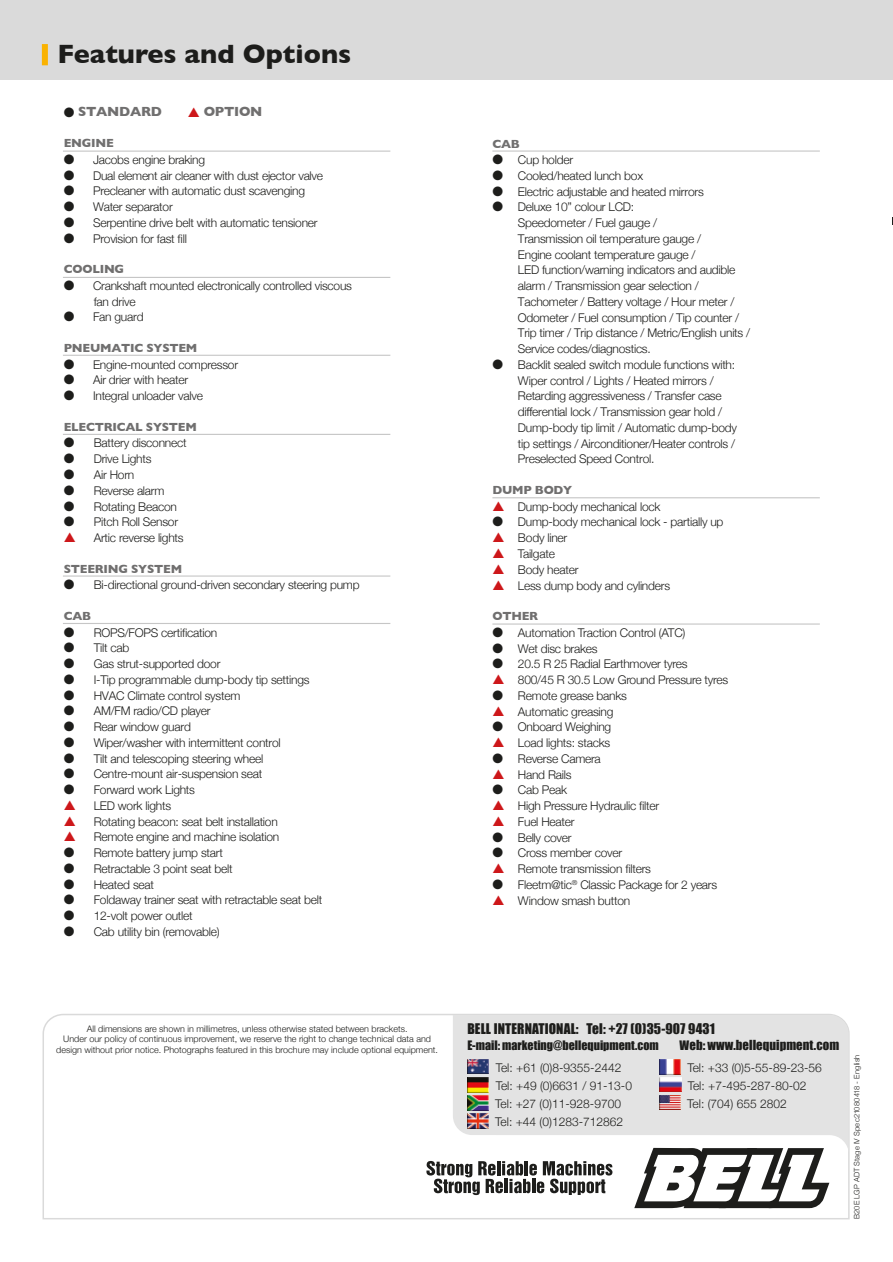
<style>
.page{position:relative;width:893px;height:1262px;background:#fff}
.page>*{position:absolute;margin:0;border:0;box-sizing:border-box;transform-origin:0 0}
.t1{font:700 27px "Gill Sans";color:#1d1d1b}
.t2{font:13.5px "Impact";letter-spacing:.01em;color:#1d1d1b}
.t3{font:700 13.5px "Gill Sans";letter-spacing:-.02em;color:#706f6f}
.t4{font:12.75px "Impact";letter-spacing:.005em;color:#1d1d1b}
.t5{font:300 12px/15.8px "Helvetica Neue";letter-spacing:-.02em;color:#1d1d1b}
.t6{font:300 12px "Helvetica Neue";color:#1d1d1b}
.t7{font:700 12px "Gill Sans";letter-spacing:-.02em;color:#706f6f}
.t8{font:12px "Impact";color:#1d1d1b}
.t9{font:300 9px/10.6px "Helvetica Neue";color:#1d1d1b;text-align:center}
.t10{font:300 7.5px "Helvetica Neue";letter-spacing:.025em;color:#1d1d1b}
.s1{color:#1d1d1b}
.s2{color:#cd171a}
.s3{font-size:12px}
</style>
<div class="page">
<div style="left:0;top:0;width:893px;height:80px;background:#dadada"></div>
<svg style="left:42px;top:1014px;width:808px;height:206px"></svg>
<svg style="left:453px;top:1015px;width:396px;height:139px;background:#e6e5e5"></svg>
<svg style="left:426px;top:1160px;width:186px;height:35px"></svg>
<img style="left:467px;top:1059px;width:22px;height:14px">
<img style="left:659px;top:1059px;width:22px;height:15px">
<img style="left:467px;top:1077px;width:22px;height:15px">
<img style="left:659px;top:1077px;width:22px;height:14px">
<img style="left:467px;top:1095px;width:22px;height:15px">
<img style="left:659px;top:1095px;width:22px;height:14px">
<img style="left:467px;top:1113px;width:22px;height:15px">
<div style="left:42px;top:44px;width:6px;height:21px;background:#fab200"></div>
<hr style="left:63px;top:151px;width:327px;height:1px;background:#c6c6c6">
<hr style="left:492px;top:150px;width:328px;height:2px;background:#c6c6c6">
<hr style="left:492px;top:497px;width:328px;height:1px;background:#c6c6c6">
<hr style="left:492px;top:623px;width:328px;height:1px;background:#c6c6c6">
<hr style="left:63px;top:277px;width:327px;height:1px;background:#c6c6c6">
<hr style="left:63px;top:434px;width:327px;height:1px;background:#c6c6c6">
<hr style="left:63px;top:575px;width:327px;height:1px;background:#c6c6c6">
<hr style="left:63px;top:623px;width:327px;height:1px;background:#c6c6c6">
<hr style="left:63px;top:355px;width:327px;height:1px;background:#c6c6c6">
<svg style="left:634px;top:1147px;width:195px;height:61px"></svg>
<h1 class="t1" style="left:57px;top:32px;width:295px">Features and Options</h1>
<p class="t3" style="left:64px;top:101px;width:100px"><span class="s1">●</span> STANDARD</p>
<p class="t3" style="left:188px;top:101px;width:76px"><span class="s2">▲</span> OPTION</p>
<p class="t7" style="left:64px;top:134px;width:52px">ENGINE</p>
<p class="t5" style="left:64px;top:151px;width:143px">● Jacobs engine braking</p>
<p class="t5" style="left:64px;top:167px;width:261px">● Dual element air cleaner with dust ejector valve</p>
<p class="t5" style="left:64px;top:182px;width:243px">● Precleaner with automatic dust scavenging</p>
<p class="t5" style="left:64px;top:198px;width:111px">● Water separator</p>
<p class="t5" style="left:64px;top:214px;width:255px">● Serpentine drive belt with automatic tensioner</p>
<p class="t5" style="left:64px;top:230px;width:125px">● Provision for fast fill</p>
<p class="t7" style="left:64px;top:260px;width:62px">COOLING</p>
<p class="t5" style="left:94px;top:277px;width:260px;text-indent:-30px">● Crankshaft mounted electronically controlled viscous fan drive</p>
<p class="t5" style="left:64px;top:308px;width:81px">● Fan guard</p>
<p class="t7" style="left:64px;top:339px;width:135px">PNEUMATIC SYSTEM</p>
<p class="t5" style="left:64px;top:356px;width:176px">● Engine-mounted compressor</p>
<p class="t5" style="left:64px;top:371px;width:126px">● Air drier with heater</p>
<p class="t5" style="left:64px;top:387px;width:141px">● Integral unloader valve</p>
<p class="t7" style="left:64px;top:417px;width:135px">ELECTRICAL SYSTEM</p>
<p class="t5" style="left:64px;top:434px;width:124px">● Battery disconnect</p>
<p class="t5" style="left:64px;top:450px;width:89px">● Drive Lights</p>
<p class="t5" style="left:64px;top:466px;width:72px">● Air Horn</p>
<p class="t5" style="left:64px;top:482px;width:102px">● Reverse alarm</p>
<p class="t5" style="left:64px;top:497px;width:115px">● Rotating Beacon</p>
<p class="t5" style="left:64px;top:513px;width:116px">● Pitch Roll Sensor</p>
<p class="t5" style="left:64px;top:529px;width:121px"><span class="s2">▲</span> Artic reverse lights</p>
<p class="t7" style="left:64px;top:559px;width:120px">STEERING SYSTEM</p>
<p class="t5" style="left:64px;top:576px;width:297px">● Bi-directional ground-driven secondary steering pump</p>
<p class="t7" style="left:64px;top:606px;width:29px">CAB</p>
<p class="t5" style="left:64px;top:623px;width:155px">● ROPS/FOPS certification</p>
<p class="t5" style="left:64px;top:639px;width:67px">● Tilt cab</p>
<p class="t5" style="left:64px;top:655px;width:158px">● Gas strut-supported door</p>
<p class="t5" style="left:64px;top:671px;width:247px">● I-Tip programmable dump-body tip settings</p>
<p class="t5" style="left:64px;top:686px;width:178px">● HVAC Climate control system</p>
<p class="t5" style="left:64px;top:702px;width:148px">● AM/FM radio/CD player</p>
<p class="t5" style="left:64px;top:718px;width:129px">● Rear window guard</p>
<p class="t5" style="left:64px;top:734px;width:218px">● Wiper/washer with intermittent control</p>
<p class="t5" style="left:64px;top:749px;width:201px">● Tilt and telescoping steering wheel</p>
<p class="t5" style="left:64px;top:765px;width:200px">● Centre-mount air-suspension seat</p>
<p class="t5" style="left:64px;top:781px;width:133px">● Forward work Lights</p>
<p class="t5" style="left:64px;top:797px;width:109px"><span class="s2">▲</span> LED work lights</p>
<p class="t5" style="left:64px;top:812px;width:216px"><span class="s2">▲</span> Rotating beacon: seat belt installation</p>
<p class="t5" style="left:64px;top:828px;width:217px"><span class="s2">▲</span> Remote engine and machine isolation</p>
<p class="t5" style="left:64px;top:844px;width:161px">● Remote battery jump start</p>
<p class="t5" style="left:64px;top:860px;width:170px">● Retractable 3 point seat belt</p>
<p class="t5" style="left:64px;top:875px;width:92px">● Heated seat</p>
<p class="t5" style="left:64px;top:891px;width:260px">● Foldaway trainer seat with retractable seat belt</p>
<p class="t5" style="left:64px;top:907px;width:131px">● 12-volt power outlet</p>
<p class="t5" style="left:64px;top:923px;width:158px">● Cab utility bin (removable)</p>
<p class="t7" style="left:492px;top:134px;width:29px">CAB</p>
<p class="t5" style="left:492px;top:151px;width:82px">● Cup holder</p>
<p class="t5" style="left:492px;top:167px;width:152px">● Cooled/heated lunch box</p>
<p class="t5" style="left:492px;top:183px;width:213px">● Electric adjustable and heated mirrors</p>
<p class="t5" style="left:518px;top:198px;width:234px;text-indent:-26px">● Deluxe 10” colour LCD:<br>Speedometer / Fuel gauge /<br>Transmission oil temperature gauge /<br>Engine coolant temperature gauge /<br>LED function/warning indicators and audible alarm / Transmission gear selection / Tachometer / Battery voltage / Hour meter / Odometer / Fuel consumption / Tip counter / Trip timer / Trip distance / Metric/English units / Service codes/diagnostics.</p>
<p class="t5" style="left:518px;top:356px;width:221px;text-indent:-25px">● Backlit sealed switch module functions with:<br>Wiper control / Lights / Heated mirrors / Retarding aggressiveness / Transfer case differential lock / Transmission gear hold / Dump-body tip limit / Automatic dump-body tip settings / Airconditioner/Heater controls / Preselected Speed Control.</p>
<p class="t7" style="left:492px;top:480px;width:81px">DUMP BODY</p>
<p class="t5" style="left:492px;top:498px;width:169px"><span class="s2">▲</span> Dump-body mechanical lock</p>
<p class="t5" style="left:492px;top:513px;width:233px">● Dump-body mechanical lock - partially up</p>
<p class="t5" style="left:492px;top:529px;width:76px"><span class="s2">▲</span> Body liner</p>
<p class="t5" style="left:492px;top:545px;width:64px"><span class="s2">▲</span> Tailgate</p>
<p class="t5" style="left:492px;top:561px;width:88px"><span class="s2">▲</span> Body heater</p>
<p class="t5" style="left:492px;top:576px;width:179px"><span class="s2">▲</span> Less dump body and cylinders</p>
<p class="t7" style="left:492px;top:606px;width:47px">OTHER</p>
<p class="t5" style="left:492px;top:624px;width:195px">● Automation Traction Control (ATC)</p>
<p class="t5" style="left:492px;top:639px;width:107px">● Wet disc brakes</p>
<p class="t5" style="left:492px;top:655px;width:197px">● 20.5 R 25 Radial Earthmover tyres</p>
<p class="t5" style="left:492px;top:671px;width:237px"><span class="s2">▲</span> 800/45 R 30.5 Low Ground Pressure tyres</p>
<p class="t5" style="left:492px;top:687px;width:136px">● Remote grease banks</p>
<p class="t5" style="left:492px;top:702px;width:123px"><span class="s2">▲</span> Automatic greasing</p>
<p class="t5" style="left:492px;top:718px;width:120px">● Onboard Weighing</p>
<p class="t5" style="left:492px;top:734px;width:119px"><span class="s2">▲</span> Load lights: stacks</p>
<p class="t5" style="left:492px;top:750px;width:110px">● Reverse Camera</p>
<p class="t5" style="left:492px;top:765px;width:81px"><span class="s2">▲</span> Hand Rails</p>
<p class="t5" style="left:492px;top:781px;width:76px">● Cab Peak</p>
<p class="t5" style="left:492px;top:797px;width:168px"><span class="s2">▲</span> High Pressure Hydraulic filter</p>
<p class="t5" style="left:492px;top:813px;width:84px"><span class="s2">▲</span> Fuel Heater</p>
<p class="t5" style="left:492px;top:828px;width:81px">● Belly cover</p>
<p class="t5" style="left:492px;top:844px;width:131px">● Cross member cover</p>
<p class="t5" style="left:492px;top:860px;width:160px"><span class="s2">▲</span> Remote transmission filters</p>
<p class="t5" style="left:492px;top:876px;width:226px">● Fleetm@tic<sup>®</sup> Classic Package for 2 years</p>
<p class="t5" style="left:492px;top:891px;width:139px"><span class="s2">▲</span> Window smash button</p>
<p class="t9" style="left:56px;top:1022px;width:383px">All dimensions are shown in millimetres, unless otherwise stated between brackets.<br>Under our policy of continuous improvement, we reserve the right to change technical data and design without prior notice. Photographs featured in this brochure may include optional equipment.</p>
<p class="t2" style="left:467px;top:1018px;width:249px">BELL INTERNATIONAL: Tel: +27 (0)35-907 9431</p>
<p class="t8" style="left:467px;top:1035px;width:193px">E-mail: marketing@bellequipment.com</p>
<p class="t4" style="left:680px;top:1034px;width:161px"><span class="s3">W</span>eb: www.bellequipment.com</p>
<p class="t6" style="left:496px;top:1057px;width:127px">Tel: +61 (0)8-9355-2442</p>
<p class="t6" style="left:687px;top:1057px;width:136px">Tel: +33 (0)5-55-89-23-56</p>
<p class="t6" style="left:496px;top:1075px;width:138px">Tel: +49 (0)6631 / 91-13-0</p>
<p class="t6" style="left:688px;top:1075px;width:120px">Tel: +7-495-287-80-02</p>
<p class="t6" style="left:495px;top:1093px;width:127px">Tel: +27 (0)11-928-9700</p>
<p class="t6" style="left:687px;top:1093px;width:101px">Tel: (704) 655 2802</p>
<p class="t6" style="left:495px;top:1111px;width:129px">Tel: +44 (0)1283-712862</p>
<p class="t10" style="left:851px;top:1219px;width:166px;rotate:-90deg">B20E LGP ADT Stage IV Spec21080418 - English</p>
</div>
